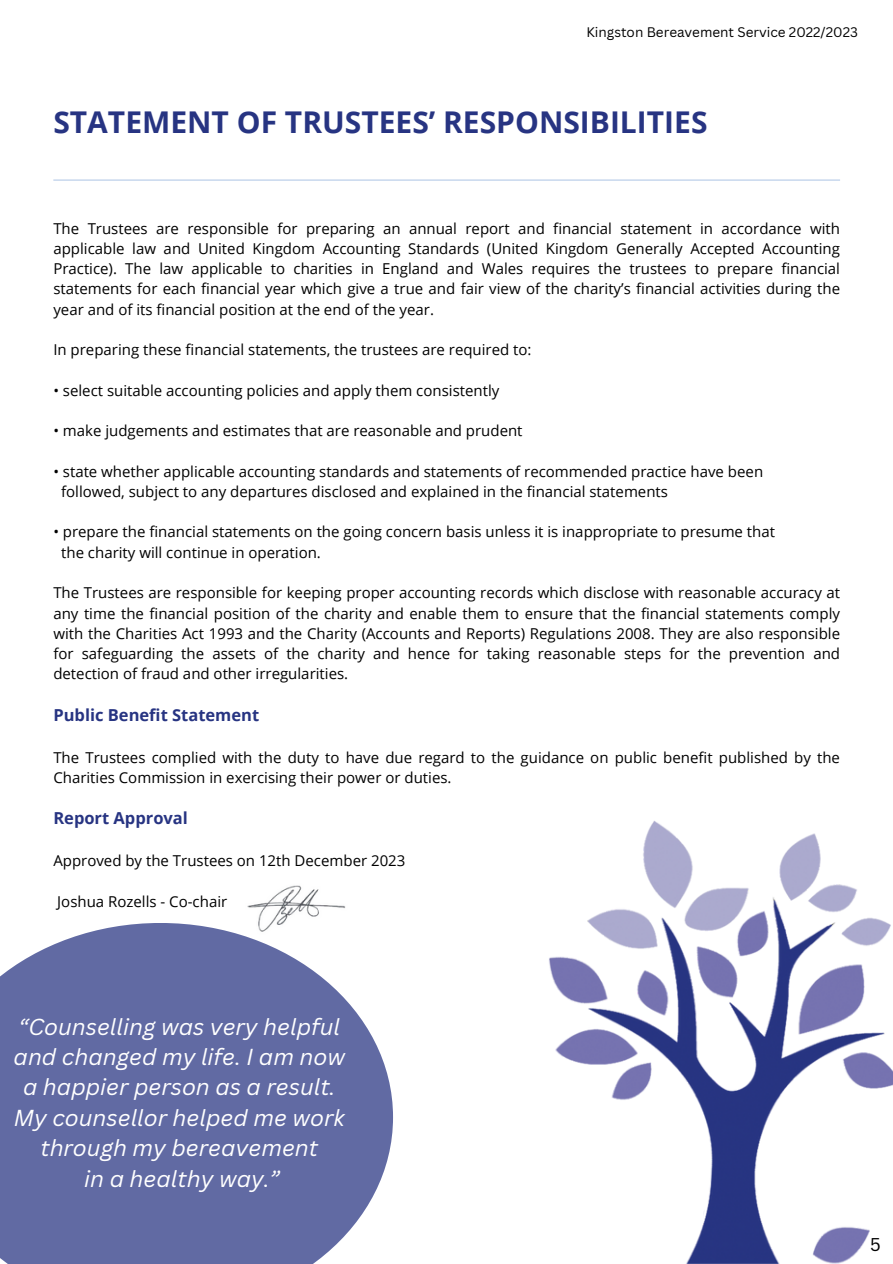
<style>
.page{position:relative;width:893px;height:1264px;background:#fff}
.page>*{position:absolute;margin:0;border:0;box-sizing:border-box;transform-origin:0 0}
.t1{font:700 30px "Open Sans";color:#273482}
.t2{font:italic 22.5px/30.3px "Canva Sans";color:#fff;text-align:center}
.t3{font:18px "Canva Sans";color:#000}
.t4{font:700 16.5px "Open Sans";color:#273482}
.t5{font:15px/20.2px "Open Sans";color:#000}
.t6{font:13.5px "Canva Sans";color:#000}
</style>
<div class="page">
<img style="left:549px;top:821px;width:343px;height:442px">
<svg style="left:0;top:923px;width:393px;height:340px;background:#727aad"></svg>
<hr style="left:53px;top:179px;width:787px;height:2px;background:#004aad">
<img style="left:244px;top:885px;width:111px;height:49px">
<p class="t6" style="left:586px;top:22px;width:273px">Kingston Bereavement Service 2022/2023</p>
<h1 class="t1" style="left:53px;top:101px;width:655px">STATEMENT OF TRUSTEES’ RESPONSIBILITIES</h1>
<h4 class="t5" style="left:53px;top:218px;width:788px;text-align:justify">The Trustees are responsible for preparing an annual report and financial statement in accordance with applicable law and United Kingdom Accounting Standards (United Kingdom Generally Accepted Accounting Practice). The law applicable to charities in England and Wales requires the trustees to prepare financial statements for each financial year which give a true and fair view of the charity’s financial activities during the year and of its financial position at the end of the year.</h4>
<h4 class="t5" style="left:53px;top:339px;width:479px">In preparing these financial statements, the trustees are required to:</h4>
<h4 class="t5" style="left:53px;top:380px;width:447px">• select suitable accounting policies and apply them consistently</h4>
<h4 class="t5" style="left:53px;top:420px;width:470px">• make judgements and estimates that are reasonable and prudent</h4>
<h4 class="t5" style="left:61px;top:461px;width:703px;text-indent:-8px">• state whether applicable accounting standards and statements of recommended practice have been followed, subject to any departures disclosed and explained in the financial statements</h4>
<h4 class="t5" style="left:61px;top:521px;width:715px;text-indent:-8px">• prepare the financial statements on the going concern basis unless it is inappropriate to presume that the charity will continue in operation.</h4>
<h4 class="t5" style="left:53px;top:582px;width:788px;text-align:justify">The Trustees are responsible for keeping proper accounting records which disclose with reasonable accuracy at any time the financial position of the charity and enable them to ensure that the financial statements comply with the Charities Act 1993 and the Charity (Accounts and Reports) Regulations 2008. They are also responsible for safeguarding the assets of the charity and hence for taking reasonable steps for the prevention and detection of fraud and other irregularities.</h4>
<h3 class="t4" style="left:53px;top:703px;width:207px">Public Benefit Statement</h3>
<h4 class="t5" style="left:53px;top:746px;width:788px">The Trustees complied with the duty to have due regard to the guidance on public benefit published by the<br>Charities Commission in exercising their power or duties.</h4>
<h3 class="t4" style="left:53px;top:806px;width:136px">Report Approval</h3>
<h4 class="t5" style="left:53px;top:850px;width:353px">Approved by the Trustees on 12th December 2023</h4>
<h4 class="t5" style="left:57px;top:890px;width:171px">Joshua Rozells - Co-chair</h4>
<p class="t2" style="left:14px;top:1010px;width:333px">“Counselling was very helpful and changed my life. I am now a happier person as a result.<br>My counsellor helped me work through my bereavement<br>in a healthy way.”</p>
<p class="t3" style="left:870px;top:1231px;width:12px">5</p>
</div>
